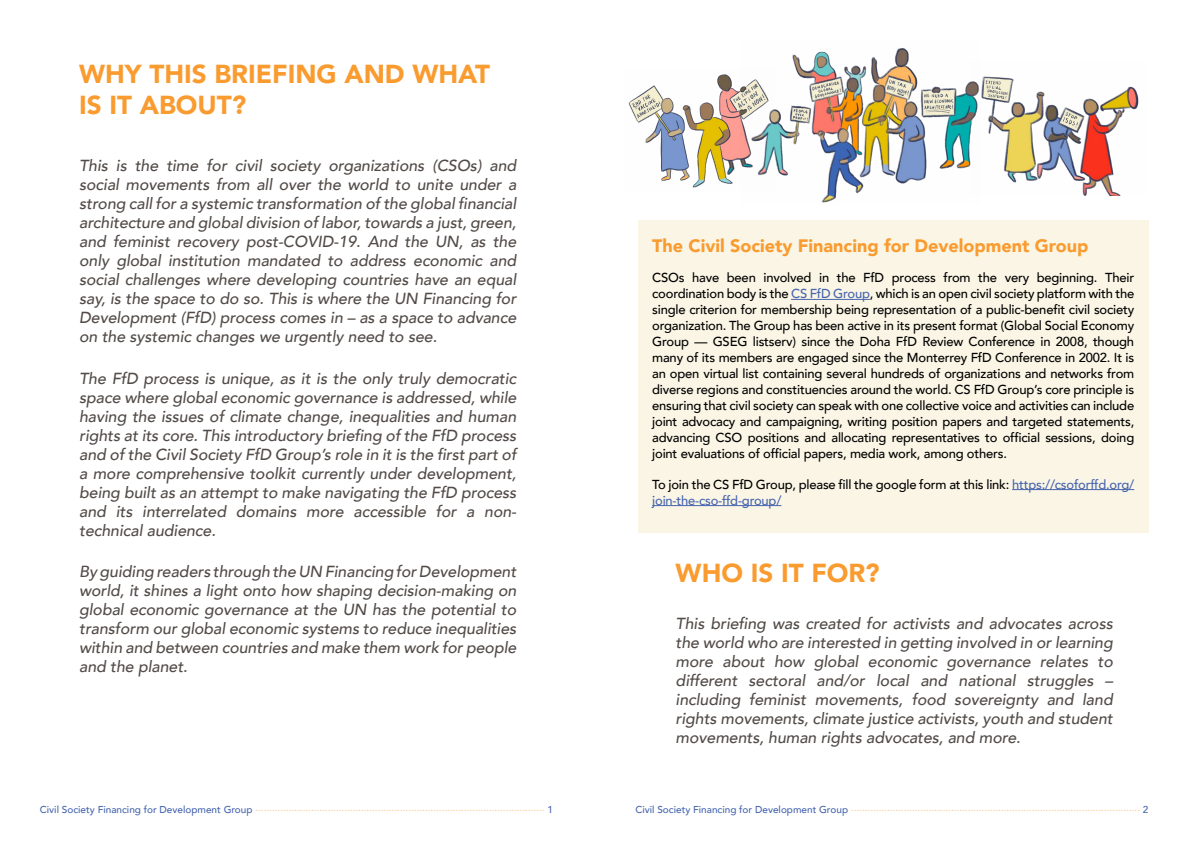
<style>
.page{position:relative;width:1191px;height:842px;background:#fff}
.page>*{position:absolute;margin:0;border:0;box-sizing:border-box;transform-origin:0 0}
.t1{font:900 26px/31.2px "Avenir";color:#f99b2f}
.t2{font:900 18px "Avenir";color:#f99b2f}
.t3{font:italic 500 16px/19px "Avenir";letter-spacing:-.005em;color:#524b48;text-align:justify}
.t4{font:500 13px/16px "Avenir";letter-spacing:-.015em;color:#000;text-align:justify}
.t5{font:500 10px "Avenir";color:#fdca92}
.s1{color:#4665af}
</style>
<div class="page">
<img style="left:981px;top:76px;width:158px;height:120px">
<img style="left:628px;top:74px;width:113px;height:114px">
<img style="left:741px;top:48px;width:238px;height:155px">
<div style="left:638px;top:220px;width:510px;height:313px;background:#faf5e5"></div>
<hr style="left:791px;top:299px;width:78px;height:1px;background:#4665af">
<hr style="left:1012px;top:489px;width:122px;height:1px;background:#4665af">
<hr style="left:652px;top:505px;width:129px;height:1px;background:#4665af">
<h1 class="t1" style="left:79px;top:57px;width:412px">WHY THIS BRIEFING AND WHAT<br>IS IT ABOUT?</h1>
<p class="t3" style="left:79px;top:156px;width:439px">This is the time for civil society organizations (CSOs) and social movements from all over the world to unite under a strong call for a systemic transformation of the global financial architecture and global division of labor, towards a just, green, and feminist recovery post-COVID-19. And the UN, as the only global institution mandated to address economic and social challenges where developing countries have an equal say, is the space to do so. This is where the UN Financing for Development (FfD) process comes in – as a space to advance on the systemic changes we urgently need to see.</p>
<p class="t3" style="left:79px;top:369px;width:439px">The FfD process is unique, as it is the only truly democratic space where global economic governance is addressed, while having the issues of climate change, inequalities and human rights at its core. This introductory briefing of the FfD process and of the Civil Society FfD Group’s role in it is the first part of a more comprehensive toolkit currently under development, being built as an attempt to make navigating the FfD process and its interrelated domains more accessible for a non&shy;technical audience.</p>
<p class="t3" style="left:79px;top:563px;width:439px">By guiding readers through the UN Financing for Development world, it shines a light onto how shaping decision-making on global economic governance at the UN has the potential to transform our global economic systems to reduce inequalities within and between countries and make them work for people and the planet.</p>
<h1 class="t1" style="left:675px;top:556px;width:206px">WHO IS IT FOR?</h1>
<p class="t2" style="left:652px;top:231px;width:437px">The Civil Society Financing for Development Group</p>
<p class="t4" style="left:652px;top:269px;width:483px">CSOs have been involved in the FfD process from the very beginning. Their coordination body is the <span class="s1">CS FfD Group</span>, which is an open civil society platform with the single criterion for membership being representation of a public-benefit civil society organization. The Group has been active in its present format (Global Social Economy Group — GSEG listserv) since the Doha FfD Review Conference in 2008, though many of its members are engaged since the Monterrey FfD Conference in 2002. It is an open virtual list containing several hundreds of organizations and networks from diverse regions and constituencies around the world. CS FfD Group’s core principle is ensuring that civil society can speak with one collective voice and activities can include joint advocacy and campaigning, writing position papers and targeted statements, advancing CSO positions and allocating representatives to official sessions, doing joint evaluations of official papers, media work, among others.</p>
<p class="t4" style="left:652px;top:475px;width:483px">To join the CS FfD Group, please fill the google form at this link: <span class="s1">https://csoforffd.org/ join-the-cso-ffd-group/</span></p>
<p class="t3" style="left:675px;top:614px;width:439px">This briefing was created for activists and advocates across the world who are interested in getting involved in or learning more about how global economic governance relates to different sectoral and/or local and national struggles – including feminist movements, food sovereignty and land rights movements, climate justice activists, youth and student movements, human rights advocates, and more.</p>
<p class="t5" style="left:40px;top:799px;width:514px"><span class="s1">Civil Society Financing for Development Group</span> ........................................................................................................ <span class="s1">1</span></p>
<p class="t5" style="left:635px;top:799px;width:514px"><span class="s1">Civil Society Financing for Development Group</span> ........................................................................................................ <span class="s1">2</span></p>
</div>
